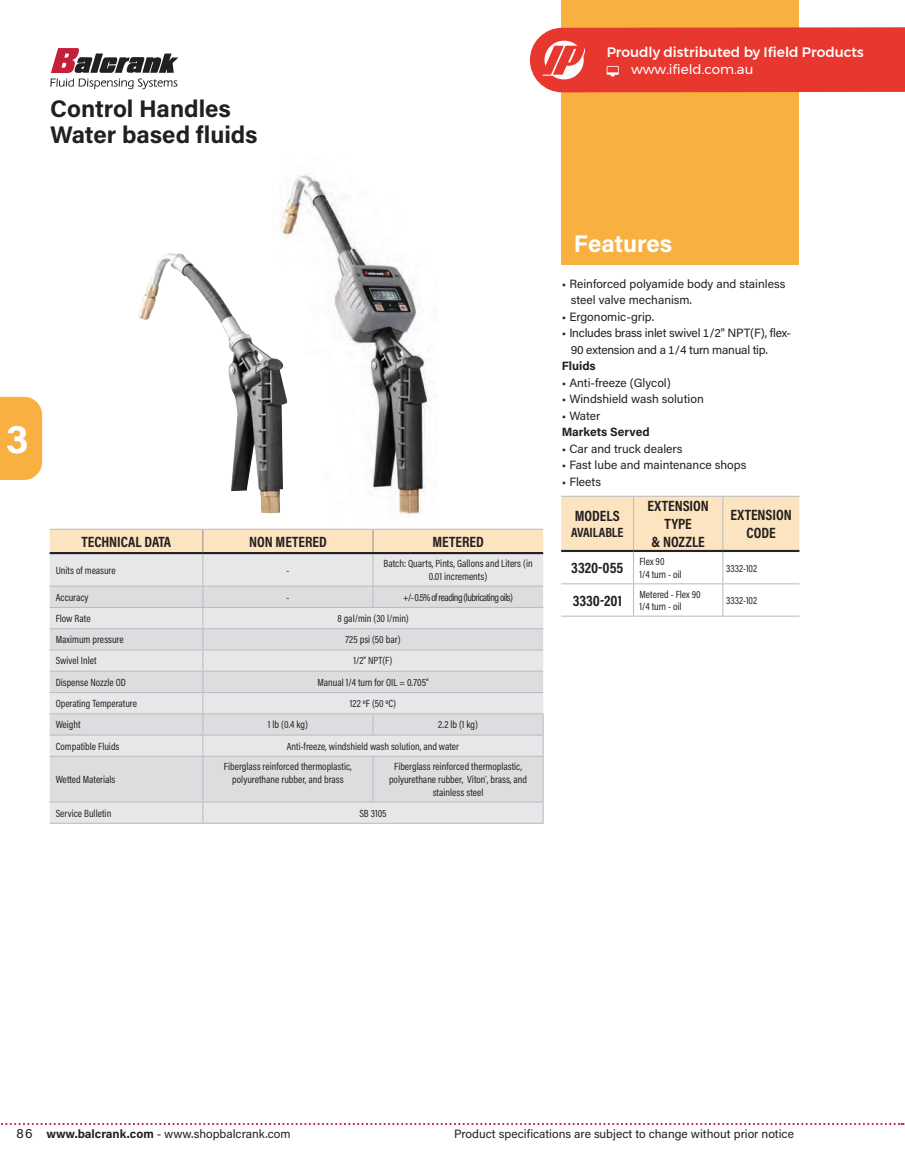
<style>
.page{position:relative;width:905px;height:1175px;background:#fff}
.page>*{position:absolute;margin:0;border:0;box-sizing:border-box;transform-origin:0 0}
.t1{font:700 40.5px "Acumin Pro";color:#fff}
.t2{font:700 24px/25.5px "Acumin Pro";color:#231f20}
.t3{font:700 24px "Acumin Pro";color:#fff}
.t4{font:700 15px/18px "Acumin Pro Cond";color:#231f20;text-align:center}
.t5{font:500 13.8px "Montserrat";color:#fff}
.t6{font:700 13.5px "Acumin Pro Cond";letter-spacing:-.005em;color:#231f20}
.t7{font:13.35px "Montserrat";color:#fff}
.t8{font:12px/16.5px "Acumin Pro";color:#231f20}
.t9{font:12px "Acumin Pro";letter-spacing:-.02em;color:#231f20}
.t10{font:700 12px/16.5px "Acumin Pro";color:#231f20}
.t11{font:10.5px/12.6px "Acumin Pro Cond";color:#231f20;text-align:center}
.t12{font:10.5px "Acumin Pro Cond";letter-spacing:-.05em;color:#231f20}
.s1{font-weight:400}
.s2{font-size:13.5px}
.s3{font-weight:700}
</style>
<div class="page">
<svg style="left:50px;top:48px;width:128px;height:41px"></svg>
<svg style="left:1px;top:1122px;width:904px;height:3px"></svg>
<div style="left:0;top:397px;width:42px;height:83px;background:#f8b140"></div>
<div style="left:561px;top:497px;width:238px;height:53px;background:#fde4c0"></div>
<hr style="left:561px;top:496px;width:72px;height:1px;background:#bcbdc0">
<hr style="left:633px;top:496px;width:89px;height:1px;background:#bcbdc0">
<hr style="left:722px;top:496px;width:77px;height:1px;background:#bcbdc0">
<hr style="left:633px;top:497px;width:1px;height:53px;background:#bcbdc0">
<hr style="left:722px;top:497px;width:1px;height:53px;background:#bcbdc0">
<hr style="left:633px;top:552px;width:1px;height:31px;background:#bcbdc0">
<hr style="left:722px;top:552px;width:1px;height:31px;background:#bcbdc0">
<hr style="left:561px;top:583px;width:72px;height:1px;background:#bcbdc0">
<hr style="left:633px;top:583px;width:89px;height:1px;background:#bcbdc0">
<hr style="left:633px;top:584px;width:1px;height:31px;background:#bcbdc0">
<hr style="left:722px;top:583px;width:77px;height:1px;background:#bcbdc0">
<hr style="left:722px;top:584px;width:1px;height:31px;background:#bcbdc0">
<hr style="left:561px;top:615px;width:72px;height:1px;background:#bcbdc0">
<hr style="left:633px;top:615px;width:89px;height:1px;background:#bcbdc0">
<hr style="left:722px;top:615px;width:77px;height:1px;background:#bcbdc0">
<hr style="left:561px;top:550px;width:72px;height:2px;background:#262324">
<hr style="left:633px;top:550px;width:89px;height:2px;background:#262324">
<hr style="left:722px;top:550px;width:77px;height:2px;background:#262324">
<div style="left:561px;top:0;width:237px;height:265px;background:#f8b140"></div>
<img style="left:272px;top:173px;width:156px;height:341px">
<div style="left:50px;top:554px;width:493px;height:268px;background:#e6e7e9"></div>
<svg style="left:50px;top:586px;width:493px;height:215px;background:#dfe0e2"></svg>
<hr style="left:50px;top:585px;width:153px;height:1px;background:#bcbdc0">
<hr style="left:203px;top:585px;width:170px;height:1px;background:#bcbdc0">
<hr style="left:373px;top:585px;width:170px;height:1px;background:#bcbdc0">
<hr style="left:50px;top:607px;width:153px;height:1px;background:#bcbdc0">
<hr style="left:373px;top:607px;width:170px;height:1px;background:#bcbdc0">
<hr style="left:203px;top:628px;width:170px;height:1px;background:#bcbdc0">
<hr style="left:373px;top:628px;width:170px;height:1px;background:#bcbdc0">
<hr style="left:203px;top:649px;width:170px;height:1px;background:#bcbdc0">
<hr style="left:373px;top:649px;width:170px;height:1px;background:#bcbdc0">
<hr style="left:203px;top:670px;width:170px;height:2px;background:#bcbdc0">
<hr style="left:373px;top:670px;width:170px;height:2px;background:#bcbdc0">
<hr style="left:203px;top:692px;width:170px;height:1px;background:#bcbdc0">
<hr style="left:373px;top:692px;width:170px;height:1px;background:#bcbdc0">
<hr style="left:50px;top:628px;width:153px;height:1px;background:#bcbdc0">
<hr style="left:50px;top:649px;width:153px;height:1px;background:#bcbdc0">
<hr style="left:50px;top:670px;width:153px;height:2px;background:#bcbdc0">
<hr style="left:50px;top:692px;width:153px;height:1px;background:#bcbdc0">
<hr style="left:50px;top:713px;width:153px;height:1px;background:#bcbdc0">
<hr style="left:50px;top:734px;width:153px;height:1px;background:#bcbdc0">
<hr style="left:50px;top:755px;width:153px;height:2px;background:#bcbdc0">
<hr style="left:50px;top:801px;width:153px;height:1px;background:#bcbdc0">
<hr style="left:50px;top:822px;width:153px;height:1px;background:#bcbdc0">
<hr style="left:202px;top:554px;width:1px;height:31px;background:#bcbdc0">
<hr style="left:372px;top:554px;width:1px;height:31px;background:#bcbdc0">
<svg style="left:372px;top:586px;width:1px;height:21px"></svg>
<hr style="left:203px;top:607px;width:170px;height:1px;background:#bcbdc0">
<hr style="left:203px;top:713px;width:170px;height:1px;background:#bcbdc0">
<hr style="left:373px;top:713px;width:170px;height:1px;background:#bcbdc0">
<svg style="left:372px;top:714px;width:1px;height:20px"></svg>
<hr style="left:203px;top:734px;width:170px;height:1px;background:#bcbdc0">
<svg style="left:202px;top:586px;width:1px;height:169px"></svg>
<hr style="left:373px;top:734px;width:170px;height:1px;background:#bcbdc0">
<svg style="left:542px;top:714px;width:1px;height:41px"></svg>
<hr style="left:203px;top:755px;width:170px;height:2px;background:#bcbdc0">
<hr style="left:202px;top:757px;width:1px;height:44px;background:#bcbdc0">
<hr style="left:373px;top:755px;width:170px;height:2px;background:#bcbdc0">
<hr style="left:372px;top:757px;width:1px;height:44px;background:#bcbdc0">
<hr style="left:542px;top:757px;width:1px;height:44px;background:#bcbdc0">
<hr style="left:203px;top:801px;width:170px;height:1px;background:#bcbdc0">
<svg style="left:202px;top:802px;width:1px;height:20px"></svg>
<hr style="left:373px;top:801px;width:170px;height:1px;background:#bcbdc0">
<svg style="left:542px;top:802px;width:1px;height:20px"></svg>
<hr style="left:203px;top:822px;width:170px;height:1px;background:#bcbdc0">
<hr style="left:373px;top:822px;width:170px;height:1px;background:#bcbdc0">
<div style="left:50px;top:529px;width:493px;height:23px;background:#fde4c0"></div>
<hr style="left:50px;top:552px;width:153px;height:2px;background:#231f20">
<hr style="left:203px;top:552px;width:170px;height:2px;background:#231f20">
<hr style="left:373px;top:552px;width:170px;height:2px;background:#231f20">
<img style="left:138px;top:253px;width:149px;height:260px">
<svg style="left:530px;top:27px;width:374px;height:65px;background:#e94137"></svg>
<h3 class="t5" style="left:606px;top:41px;width:259px">Proudly distributed by Ifield Products</h3>
<p class="t2" style="left:50px;top:95px;width:209px">Control Handles<br>Water based fluids</p>
<p class="t7" style="left:631px;top:59px;width:124px">www.ifield.com.au</p>
<p class="t1" style="left:6px;top:410px;width:25px">3</p>
<p class="t4" style="left:81px;top:532px;width:91px">TECHNICAL DATA</p>
<p class="t4" style="left:249px;top:532px;width:79px">NON METERED</p>
<p class="t4" style="left:432px;top:532px;width:53px">METERED</p>
<p class="t11" style="left:56px;top:563px;width:61px">Units of measure</p>
<p class="t11" style="left:383px;top:557px;width:151px">Batch: Quarts, Pints, Gallons and Liters (in<br>0.01 increments)</p>
<p class="t11" style="left:56px;top:590px;width:34px">Accuracy</p>
<p class="t11" style="left:286px;top:590px;width:4px">-</p>
<p class="t12" style="left:403px;top:590px;width:111px">+/- 0.5% of reading (lubricating oils)</p>
<p class="t11" style="left:56px;top:612px;width:36px">Flow Rate</p>
<p class="t11" style="left:337px;top:612px;width:73px">8 gal/min (30 l/min)</p>
<p class="t11" style="left:56px;top:633px;width:70px">Maximum pressure</p>
<p class="t11" style="left:345px;top:633px;width:57px">725 psi (50 bar)</p>
<p class="t11" style="left:56px;top:654px;width:42px">Swivel Inlet</p>
<p class="t11" style="left:353px;top:654px;width:40px">1/2" NPT(F)</p>
<p class="t11" style="left:56px;top:675px;width:72px">Dispense Nozzle OD</p>
<p class="t11" style="left:317px;top:675px;width:113px">Manual 1/4 turn for OIL = 0.705"</p>
<p class="t11" style="left:56px;top:697px;width:83px">Operating Temperature</p>
<p class="t11" style="left:350px;top:697px;width:48px">122 ºF (50 ºC)</p>
<p class="t11" style="left:56px;top:718px;width:26px">Weight</p>
<p class="t11" style="left:268px;top:718px;width:41px">1 lb (0.4 kg)</p>
<p class="t11" style="left:438px;top:718px;width:41px">2.2 lb (1 kg)</p>
<p class="t11" style="left:56px;top:739px;width:65px">Compatible Fluids</p>
<p class="t11" style="left:287px;top:739px;width:174px">Anti-freeze, windshield wash solution, and water</p>
<p class="t11" style="left:56px;top:773px;width:61px">Wetted Materials</p>
<p class="t11" style="left:224px;top:760px;width:129px">Fiberglass reinforced thermoplastic, polyurethane rubber, and brass</p>
<p class="t11" style="left:389px;top:760px;width:140px">Fiberglass reinforced thermoplastic, polyurethane rubber, Viton<sup>®</sup>, brass, and stainless steel</p>
<p class="t11" style="left:56px;top:806px;width:57px">Service Bulletin</p>
<p class="t11" style="left:359px;top:806px;width:29px">SB 3105</p>
<p class="t3" style="left:574px;top:227px;width:100px">Features</p>
<p class="t8" style="left:570px;top:275px;width:216px;text-indent:-9px">• Reinforced polyamide body and stainless steel valve mechanism.</p>
<p class="t8" style="left:561px;top:308px;width:94px">• Ergonomic-grip.</p>
<p class="t9" style="left:561px;top:325px;width:231px">• Includes brass inlet swivel 1/2" NPT(F), flex-</p>
<p class="t9" style="left:570px;top:341px;width:198px">90 extension and a 1/4 turn manual tip.</p>
<p class="t10" style="left:561px;top:357px;width:35px">Fluids</p>
<p class="t8" style="left:561px;top:374px;width:111px">• Anti-freeze (Glycol)</p>
<p class="t8" style="left:561px;top:390px;width:143px">• Windshield wash solution</p>
<p class="t10" style="left:561px;top:407px;width:89px"><span class="s1">• Water<br></span>Markets Served</p>
<p class="t8" style="left:561px;top:440px;width:122px">• Car and truck dealers</p>
<p class="t8" style="left:561px;top:456px;width:186px">• Fast lube and maintenance shops</p>
<p class="t8" style="left:561px;top:473px;width:41px">• Fleets</p>
<p class="t4" style="left:574px;top:506px;width:47px">MODELS</p>
<p class="t6" style="left:571px;top:523px;width:54px">AVAILABLE</p>
<p class="t4" style="left:647px;top:496px;width:63px">EXTENSION<br>TYPE<br>&amp; NOZZLE</p>
<p class="t4" style="left:730px;top:505px;width:63px">EXTENSION<br>CODE</p>
<p class="t4" style="left:571px;top:558px;width:54px">3320-055</p>
<p class="t11" style="left:639px;top:555px;width:44px;text-align:left">Flex 90<br>1/4 turn - oil</p>
<p class="t11" style="left:726px;top:561px;width:33px">3332-102</p>
<p class="t4" style="left:572px;top:591px;width:51px">3330-201</p>
<p class="t11" style="left:639px;top:587px;width:63px;text-align:left">Metered - Flex 90<br>1/4 turn - oil</p>
<p class="t11" style="left:726px;top:593px;width:33px">3332-102</p>
<p class="t8" style="left:16px;top:1124px;width:276px"><span class="s2">86</span> <span class="s3">www.balcrank.com</span> - www.shopbalcrank.com</p>
<p class="t8" style="left:454px;top:1124px;width:341px">Product specifications are subject to change without prior notice</p>
</div>
